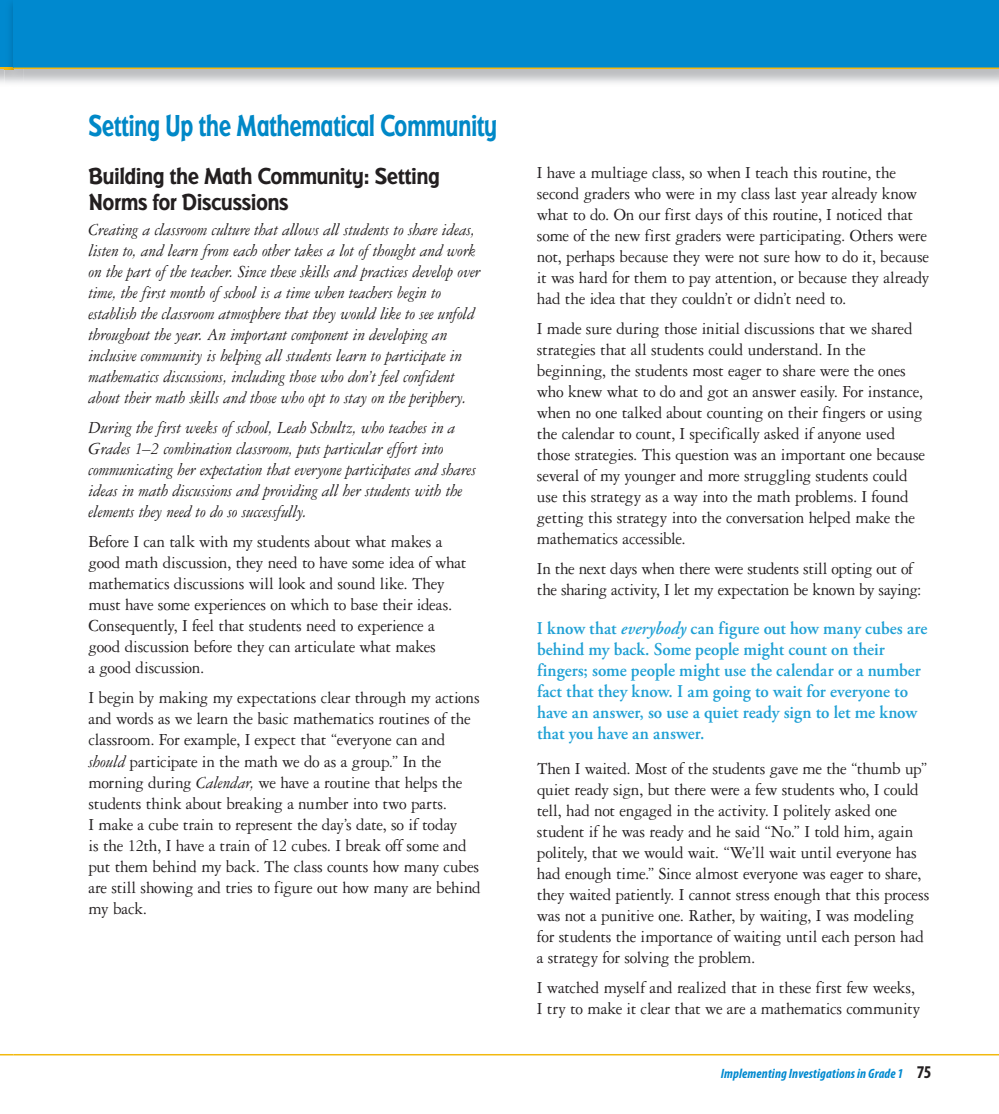
<style>
.page{position:relative;width:999px;height:1114px;background:#fff}
.page>*{position:absolute;margin:0;border:0;box-sizing:border-box;transform-origin:0 0}
.t1{font:700 31.5px "Badger";letter-spacing:-.025em;color:#0088c7;scale:.8 1}
.t2{font:700 24px/25.5px "Badger";letter-spacing:-.02em;color:#231f20;scale:.95 1}
.t3{font:18px/21px "Garamond 3 LT Std";letter-spacing:-.015em;color:#231f20;scale:.95 1}
.t4{font:italic 18px/21px "Garamond 3 LT Std";letter-spacing:-.01em;color:#231f20;scale:.95 1}
.t5{font:600 18px/21px "Adobe Garamond Pro";color:#1fa0d5;scale:.95 1}
.t6{font:italic 700 condensed 13.5px "Myriad Pro";letter-spacing:.01em;color:#0089cf}
.s1{font-style:italic}
.s2{font-style:normal;font-size:18px;color:#231f20}
</style>
<div class="page">
<div style="left:0;top:0;width:14px;height:68px;background:#0089cf"></div>
<svg style="left:0;top:1054px;width:14px;height:1px"></svg>
<img style="left:4px;top:67px;width:19px;height:18px">
<svg style="left:0;top:67px;width:14px;height:2px"></svg>
<div style="left:14px;top:0;width:985px;height:67px;background:#0089cf"></div>
<hr style="left:14px;top:68px;width:985px;height:1px;background:#f2b90f">
<hr style="left:14px;top:1054px;width:985px;height:1px;background:#f2b90f">
<h1 class="t1" style="left:88px;top:114px;width:513px">Setting Up the Mathematical Community</h1>
<h2 class="t2" style="left:88px;top:165px;width:372px">Building the Math Community: Setting<br>Norms for Discussions</h2>
<p class="t4" style="left:88px;top:221px;width:414px">Creating a classroom culture that allows all students to share ideas, listen to, and learn from each other takes a lot of thought and work on the part of the teacher. Since these skills and practices develop over time, the first month of school is a time when teachers begin to establish the classroom atmosphere that they would like to see unfold throughout the year. An important component in developing an inclusive community is helping all students learn to participate in mathematics discussions, including those who don’t feel confident about their math skills and those who opt to stay on the periphery.</p>
<p class="t4" style="left:88px;top:419px;width:410px">During the first weeks of school, Leah Schultz, who teaches in a Grades 1–2 combination classroom, puts particular effort into communicating her expectation that everyone participates and shares ideas in math discussions and providing all her students with the elements they need to do so successfully.</p>
<p class="t3" style="left:88px;top:533px;width:400px">Before I can talk with my students about what makes a good math discussion, they need to have some idea of what mathematics discussions will look and sound like. They must have some experiences on which to base their ideas.<br>Consequently, I feel that students need to experience a good discussion before they can articulate what makes<br>a good discussion.</p>
<p class="t3" style="left:88px;top:689px;width:414px">I begin by making my expectations clear through my actions and words as we learn the basic mathematics routines of the classroom. For example, I expect that “everyone can and <span class="s1">should</span> participate in the math we do as a group.” In the morning during <span class="s1">Calendar,</span> we have a routine that helps the students think about breaking a number into two parts.<br>I make a cube train to represent the day’s date, so if today<br>is the 12th, I have a train of 12 cubes. I break off some and put them behind my back. The class counts how many cubes are still showing and tries to figure out how many are behind my back.</p>
<p class="t3" style="left:537px;top:164px;width:415px">I have a multiage class, so when I teach this routine, the second graders who were in my class last year already know what to do. On our first days of this routine, I noticed that some of the new first graders were participating. Others were not, perhaps because they were not sure how to do it, because it was hard for them to pay attention, or because they already had the idea that they couldn’t or didn’t need to.</p>
<p class="t3" style="left:537px;top:320px;width:410px">I made sure during those initial discussions that we shared strategies that all students could understand. In the beginning, the students most eager to share were the ones who knew what to do and got an answer easily. For instance, when no one talked about counting on their fingers or using the calendar to count, I specifically asked if anyone used those strategies. This question was an important one because several of my younger and more struggling students could use this strategy as a way into the math problems. I found getting this strategy into the conversation helped make the mathematics accessible.</p>
<p class="t3" style="left:537px;top:560px;width:406px">In the next days when there were students still opting out of the sharing activity, I let my expectation be known by saying:</p>
<p class="t5" style="left:537px;top:619px;width:413px">I know that <span class="s1">everybody</span> can figure out how many cubes are behind my back. Some people might count on their fingers; some people might use the calendar or a number fact that they know. I am going to wait for everyone to have an answer, so use a quiet ready sign to let me know that you have an answer.</p>
<p class="t3" style="left:537px;top:759px;width:415px">Then I waited. Most of the students gave me the “thumb up” quiet ready sign, but there were a few students who, I could tell, had not engaged in the activity. I politely asked one student if he was ready and he said “No.” I told him, again politely, that we would wait. “We’ll wait until everyone has had enough time.” Since almost everyone was eager to share, they waited patiently. I cannot stress enough that this process was not a punitive one. Rather, by waiting, I was modeling for students the importance of waiting until each person had a strategy for solving the problem.</p>
<p class="t3" style="left:537px;top:978px;width:405px">I watched myself and realized that in these first few weeks,<br>I try to make it clear that we are a mathematics community</p>
<p class="t6" style="left:721px;top:1068px;width:212px">Implementing Investigations in Grade 1 <span class="s2">75</span></p>
</div>
